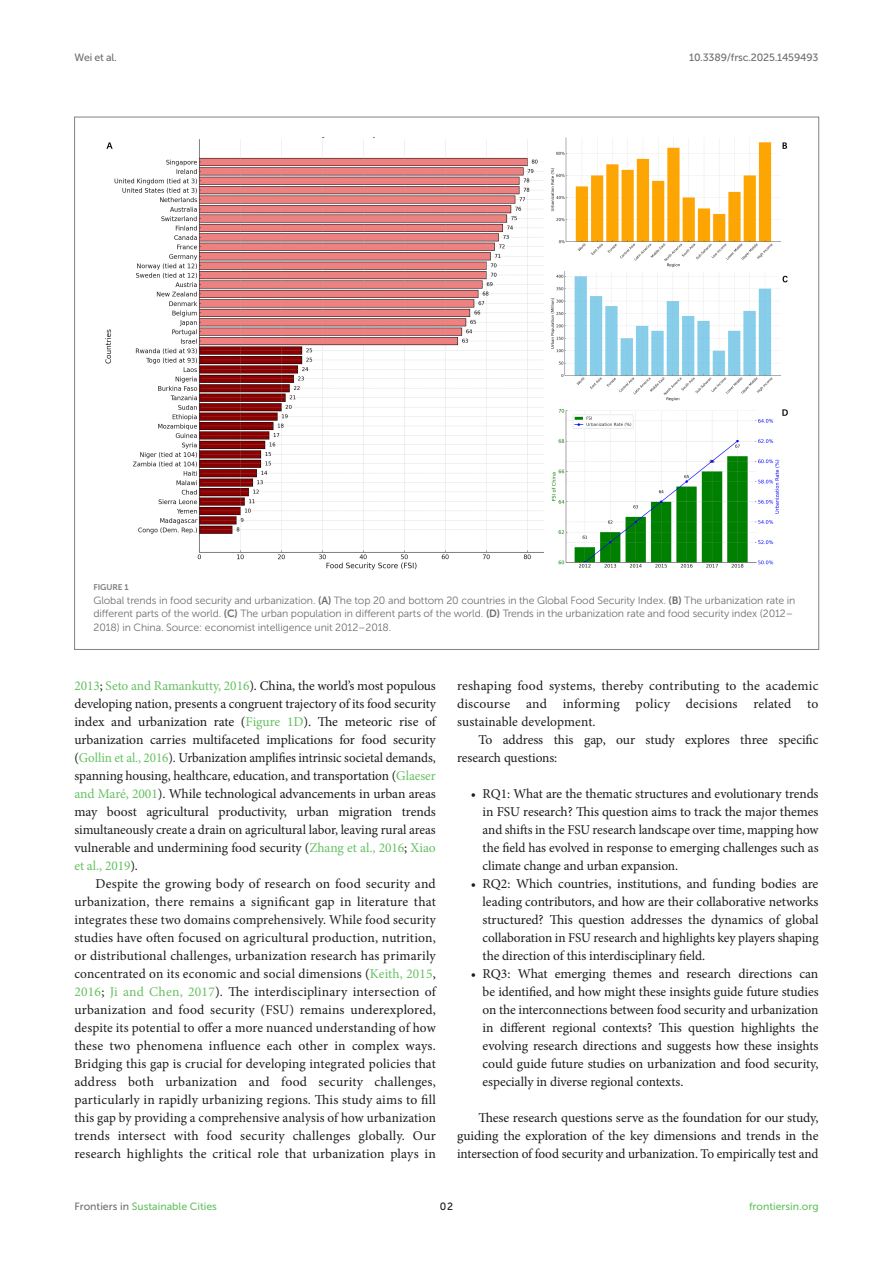
<style>
.page{position:relative;width:893px;height:1263px;background:#fff}
.page>*{position:absolute;margin:0;border:0;box-sizing:border-box;transform-origin:0 0}
.TEXT{font:13.5px/18px "Minion Pro";color:#1b1c1b;text-align:justify}
.BL_BLW{font:13.5px/18px "Minion Pro";letter-spacing:-.005em;color:#1b1c1b;text-align:justify}
.BL_MID{font:13.5px/18px "Minion Pro";letter-spacing:-.005em;color:#1b1c1b;text-align:justify}
.BL_ABW{font:13.5px/18px "Minion Pro";letter-spacing:-.01em;color:#1b1c1b;text-align:justify}
.FIG_LEG{font:10.5px/13.5px "Museo Sans 300";letter-spacing:-.01em;color:#706f70}
.t1{font:10.5px "Museo Sans 500";color:#65c161}
.t2{font:10.5px "Museo Sans 500";letter-spacing:-.015em;color:#706f70}
.t3{font:10.5px "Museo Sans 500";color:#1b1c1b}
.FIG_HD{font:8.25px "Museo Sans 700";letter-spacing:-.01em;color:#7e7f7f}
.s1{font-family:"Museo Sans 700"}
.s2{color:#65c161}
.s3{color:#706f70}
</style>
<div class="page">
<img style="left:105px;top:137px;width:683px;height:433px">
<p class="t2" style="left:74px;top:51px;width:44px">Wei et al.</p>
<p class="t2" style="left:689px;top:51px;width:131px">10.3389/frsc.2025.1459493</p>
<p class="FIG_HD" style="left:94px;top:583px;width:37px">FIGURE 1</p>
<p class="FIG_LEG" style="left:94px;top:593px;width:703px">Global trends in food security and urbanization. <span class="s1">(A)</span> The top 20 and bottom 20 countries in the Global Food Security Index. <span class="s1">(B)</span> The urbanization rate in different parts of the world. <span class="s1">(C)</span> The urban population in different parts of the world. <span class="s1">(D)</span> Trends in the urbanization rate and food security index (2012–<br>2018) in China. Source: economist intelligence unit 2012–2018.</p>
<p class="TEXT" style="left:74px;top:677px;width:363px"><span class="s2">2013</span>; <span class="s2">Seto and Ramankutty, 2016</span>). China, the world’s most populous developing nation, presents a congruent trajectory of its food security index and urbanization rate (<span class="s2">Figure 1D</span>). The meteoric rise of urbanization carries multifaceted implications for food security (<span class="s2">Gollin et al., 2016</span>). Urbanization amplifies intrinsic societal demands, spanning housing, healthcare, education, and transportation (<span class="s2">Glaeser and Maré, 2001</span>). While technological advancements in urban areas may boost agricultural productivity, urban migration trends simultaneously create a drain on agricultural labor, leaving rural areas vulnerable and undermining food security (<span class="s2">Zhang et al., 2016</span>; <span class="s2">Xiao et al., 2019</span>).</p>
<p class="TEXT" style="left:74px;top:875px;width:363px;text-indent:21px">Despite the growing body of research on food security and urbanization, there remains a significant gap in literature that integrates these two domains comprehensively. While food security studies have often focused on agricultural production, nutrition, or distributional challenges, urbanization research has primarily concentrated on its economic and social dimensions (<span class="s2">Keith, 2015</span>, <span class="s2">2016</span>; <span class="s2">Ji and Chen, 2017</span>). The interdisciplinary intersection of urbanization and food security (FSU) remains underexplored, despite its potential to offer a more nuanced understanding of how these two phenomena influence each other in complex ways.<br>Bridging this gap is crucial for developing integrated policies that address both urbanization and food security challenges, particularly in rapidly urbanizing regions. This study aims to fill this gap by providing a comprehensive analysis of how urbanization trends intersect with food security challenges globally. Our research highlights the critical role that urbanization plays in</p>
<p class="TEXT" style="left:457px;top:677px;width:363px">reshaping food systems, thereby contributing to the academic discourse and informing policy decisions related to sustainable development.</p>
<p class="TEXT" style="left:457px;top:731px;width:363px;text-indent:21px">To address this gap, our study explores three specific research questions:</p>
<p class="BL_ABW" style="left:483px;top:785px;width:337px;text-indent:-12px">• RQ1: What are the thematic structures and evolutionary trends in FSU research? This question aims to track the major themes and shifts in the FSU research landscape over time, mapping how the field has evolved in response to emerging challenges such as climate change and urban expansion.</p>
<p class="BL_MID" style="left:483px;top:875px;width:337px;text-indent:-12px">• RQ2: Which countries, institutions, and funding bodies are leading contributors, and how are their collaborative networks structured? This question addresses the dynamics of global collaboration in FSU research and highlights key players shaping the direction of this interdisciplinary field.</p>
<p class="BL_BLW" style="left:483px;top:965px;width:337px;text-indent:-12px">• RQ3: What emerging themes and research directions can be identified, and how might these insights guide future studies on the interconnections between food security and urbanization in different regional contexts? This question highlights the evolving research directions and suggests how these insights could guide future studies on urbanization and food security, especially in diverse regional contexts.</p>
<p class="TEXT" style="left:457px;top:1109px;width:363px;text-indent:21px">These research questions serve as the foundation for our study, guiding the exploration of the key dimensions and trends in the intersection of food security and urbanization. To empirically test and</p>
<p class="t1" style="left:74px;top:1200px;width:144px"><span class="s3">Frontiers in</span> Sustainable Cities</p>
<p class="t3" style="left:440px;top:1200px;width:15px">02</p>
<p class="t1" style="left:749px;top:1200px;width:71px">frontiersin.org</p>
</div>
